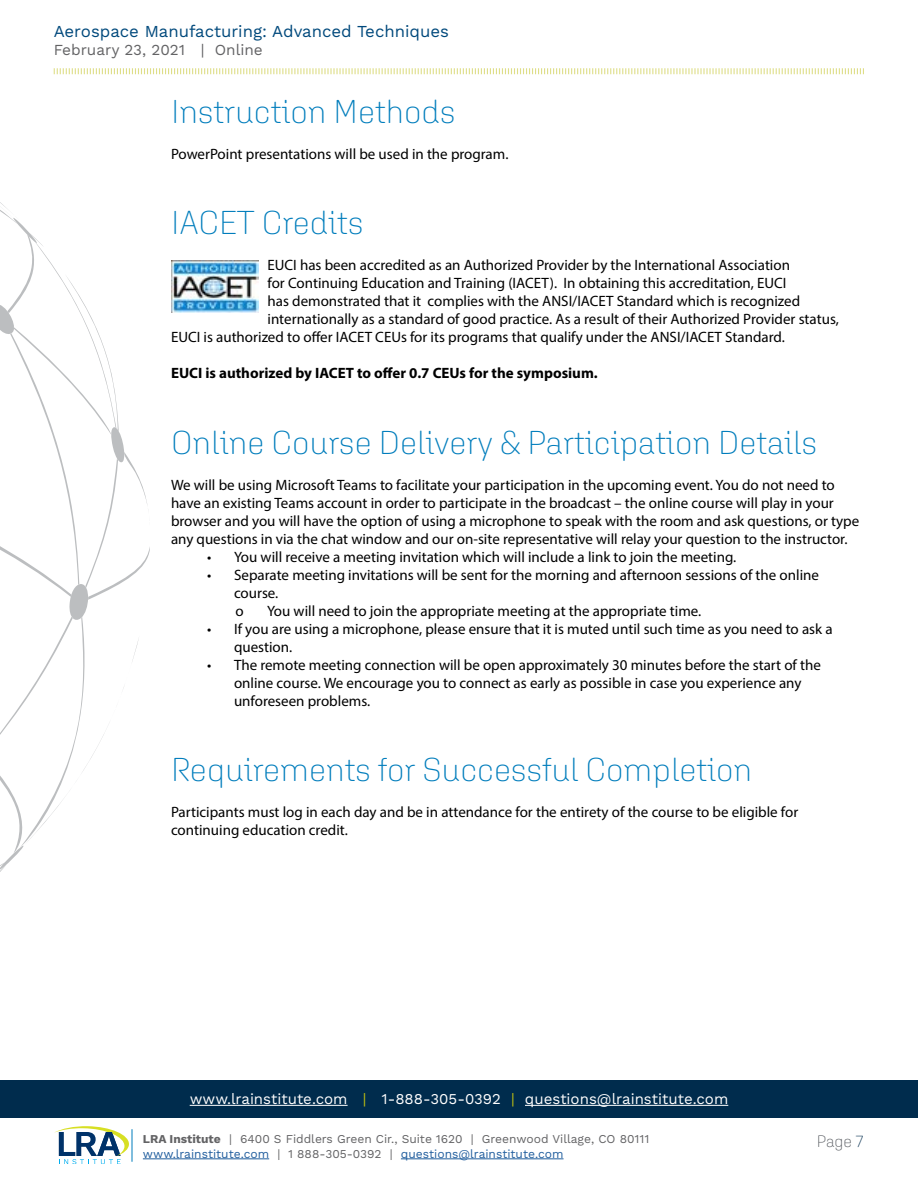
<style>
.page{position:relative;width:918px;height:1188px;background:#fff}
.page>*{position:absolute;margin:0;border:0;box-sizing:border-box;transform-origin:0 0}
.t1{font:200 33px "Aglet Sans";color:#007dbc}
.t2{font:16.8px "Work Sans";color:#00497c}
.t3{font:200 16.5px "Aglet Sans";color:#52555b}
.t4{font:15.3px "Work Sans";color:#636365}
.t5{font:15px/18px "Myriad Pro";color:#000}
.t6{font:15px "Work Sans";color:#fff}
.t7{font:700 15px "Myriad Pro";color:#000}
.t8{font:12px/14.4px "Work Sans";color:#636365}
.s1{color:#bdbd12}
.s2{font-weight:700}
.s3{color:#215e9e}
.s4{color:#002c4d}
</style>
<div class="page">
<svg style="left:53px;top:68px;width:811px;height:7px"></svg>
<hr style="left:132px;top:1129px;width:1px;height:33px;background:#007dbc">
<svg style="left:54px;top:1126px;width:75px;height:38px"></svg>
<div style="left:0;top:1080px;width:918px;height:38px;background:#002c4d"></div>
<hr style="left:190px;top:1105px;width:158px;height:1px;background:#fff">
<hr style="left:525px;top:1105px;width:203px;height:1px;background:#fff">
<hr style="left:143px;top:1159px;width:126px;height:1px;background:#215e9e">
<hr style="left:401px;top:1159px;width:163px;height:1px;background:#215e9e">
<svg style="left:0;top:202px;width:150px;height:670px"></svg>
<img style="left:171px;top:261px;width:88px;height:52px">
<p class="t2" style="left:54px;top:21px;width:397px">Aerospace Manufacturing: Advanced Techniques</p>
<p class="t4" style="left:54px;top:41px;width:211px">February 23, 2021 | Online</p>
<h1 class="t1" style="left:171px;top:93px;width:286px">Instruction Methods</h1>
<p class="t5" style="left:171px;top:144px;width:339px">PowerPoint presentations will be used in the program.</p>
<h1 class="t1" style="left:171px;top:204px;width:194px">IACET Credits</h1>
<p class="t5" style="left:268px;top:256px;width:524px">EUCI has been accredited as an Authorized Provider by the International Association</p>
<p class="t5" style="left:268px;top:274px;width:521px">for Continuing Education and Training (IACET). In obtaining this accreditation, EUCI</p>
<p class="t5" style="left:268px;top:292px;width:534px">has demonstrated that it complies with the ANSI/IACET Standard which is recognized</p>
<p class="t5" style="left:268px;top:310px;width:573px">internationally as a standard of good practice. As a result of their Authorized Provider status,</p>
<p class="t5" style="left:171px;top:328px;width:615px">EUCI is authorized to offer IACET CEUs for its programs that qualify under the ANSI/IACET Standard.</p>
<p class="t7" style="left:171px;top:363px;width:428px">EUCI is authorized by IACET to offer 0.7 CEUs for the symposium.</p>
<h1 class="t1" style="left:171px;top:424px;width:648px">Online Course Delivery &amp; Participation Details</h1>
<p class="t5" style="left:171px;top:476px;width:690px">We will be using Microsoft Teams to facilitate your participation in the upcoming event. You do not need to have an existing Teams account in order to participate in the broadcast – the online course will play in your browser and you will have the option of using a microphone to speak with the room and ask questions, or type any questions in via the chat window and our on-site representative will relay your question to the instructor.</p>
<p class="t5" style="left:207px;top:548px;width:531px">• You will receive a meeting invitation which will include a link to join the meeting.</p>
<p class="t5" style="left:234px;top:566px;width:587px;text-indent:-27px">• Separate meeting invitations will be sent for the morning and afternoon sessions of the online course.<br>o</p>
<p class="t5" style="left:267px;top:602px;width:436px">You will need to join the appropriate meeting at the appropriate time.</p>
<p class="t5" style="left:234px;top:620px;width:600px;text-indent:-27px">• If you are using a microphone, please ensure that it is muted until such time as you need to ask a question.</p>
<p class="t5" style="left:234px;top:656px;width:588px;text-indent:-27px">• The remote meeting connection will be open approximately 30 minutes before the start of the online course. We encourage you to connect as early as possible in case you experience any unforeseen problems.</p>
<h1 class="t1" style="left:171px;top:751px;width:583px">Requirements for Successful Completion</h1>
<p class="t5" style="left:171px;top:803px;width:629px">Participants must log in each day and be in attendance for the entirety of the course to be eligible for continuing education credit.</p>
<p class="t6" style="left:190px;top:1090px;width:540px">www.lrainstitute.com <span class="s1">|</span> 1-888-305-0392 <span class="s1">|</span> questions@lrainstitute.com</p>
<p class="t8" style="left:143px;top:1132px;width:508px"><span class="s2">LRA Institute</span> | 6400 S Fiddlers Green Cir., Suite 1620 | Greenwood Village, CO 80111 <span class="s3">www.lrainstitute.com</span> | 1 888-305-0392 | <span class="s3">questions@lrainstitute.com</span></p>
<p class="t3" style="left:817px;top:1132px;width:48px">Page <span class="s4">7</span></p>
</div>
